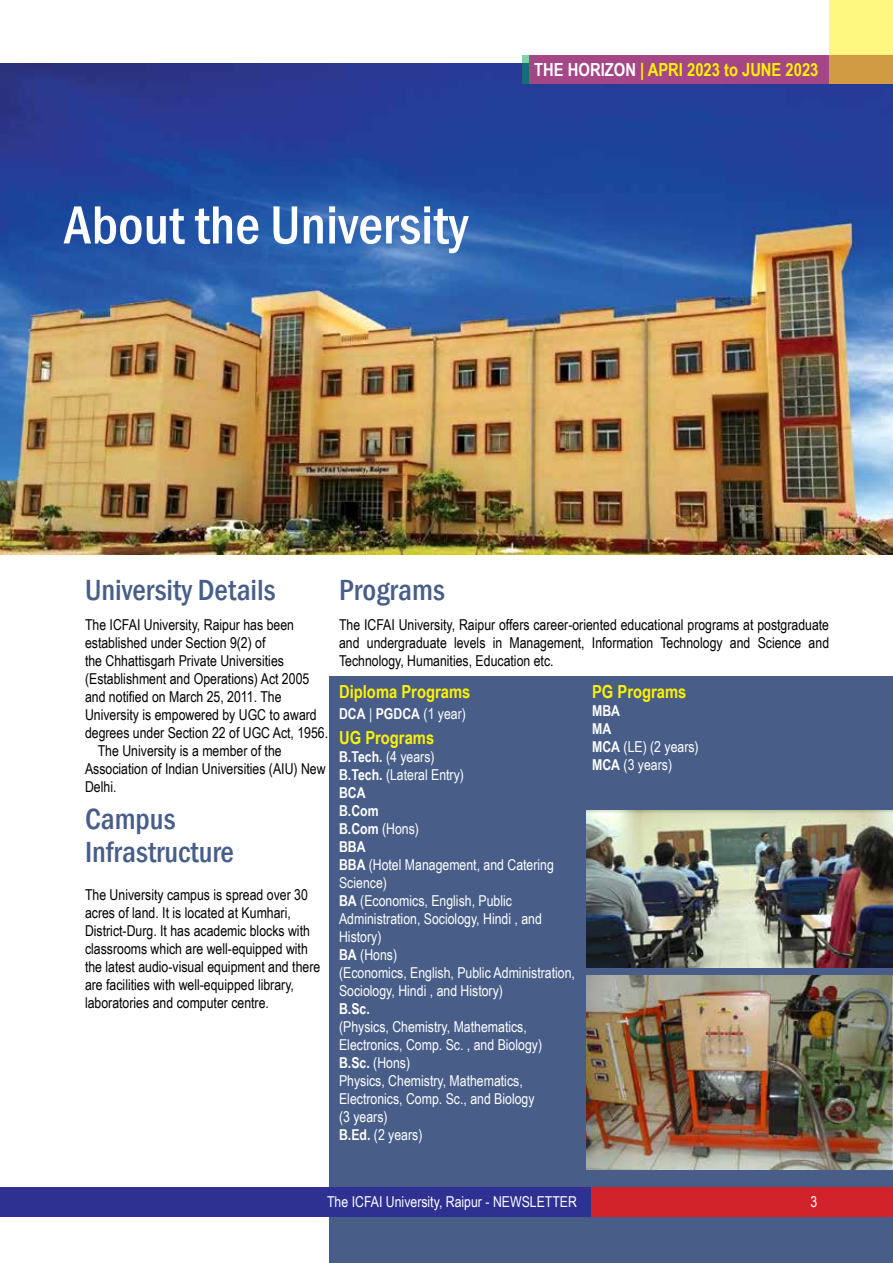
<style>
.page{position:relative;width:893px;height:1263px;background:#fff}
.page>*{position:absolute;margin:0;border:0;box-sizing:border-box;transform-origin:0 0}
.t1{font:500 condensed 55.5px "Franklin Gothic";color:#fff}
.t2{font:500 condensed 30px/33px "Franklin Gothic";color:#485e88}
.t3{font:700 18px "Arial Narrow";color:#fff200}
.t4{font:15px/18px "Arial Narrow";color:#000}
.t5{font:15px/18px "Arial Narrow";color:#fff}
.t6{font:700 15px "Arial Narrow";color:#fff}
.s1{color:#fff}
.s2{font-weight:400}
.s3{font-weight:700}
</style>
<div class="page">
<img style="left:0;top:64px;width:893px;height:491px">
<div style="left:330px;top:676px;width:563px;height:587px;background:#485e88"></div>
<img style="left:586px;top:810px;width:306px;height:157px">
<img style="left:586px;top:976px;width:307px;height:193px">
<div style="left:529px;top:55px;width:364px;height:28px;background:#a54686"></div>
<svg style="left:829px;top:0;width:64px;height:83px;background:#efd86b"></svg>
<svg style="left:522px;top:55px;width:7px;height:28px"></svg>
<div style="left:0;top:1187px;width:591px;height:29px;background:#2e3092"></div>
<div style="left:591px;top:1187px;width:302px;height:29px;background:#d2232a"></div>
<h1 class="t1" style="left:64px;top:189px;width:406px">About the University</h1>
<p class="t3" style="left:534px;top:56px;width:286px"><span class="s1">THE HORIZON</span> | APRI 2023 to JUNE 2023</p>
<h2 class="t2" style="left:85px;top:574px;width:192px">University Details</h2>
<p class="t4" style="left:85px;top:615px;width:210px">The ICFAI University, Raipur has been</p>
<p class="t4" style="left:85px;top:633px;width:182px">established under Section 9(2) of</p>
<p class="t4" style="left:85px;top:651px;width:200px">the Chhattisgarh Private Universities</p>
<p class="t4" style="left:85px;top:669px;width:226px">(Establishment and Operations) Act 2005</p>
<p class="t4" style="left:85px;top:687px;width:198px">and notified on March 25, 2011. The</p>
<p class="t4" style="left:85px;top:705px;width:233px">University is empowered by UGC to award</p>
<p class="t4" style="left:85px;top:723px;width:245px">degrees under Section 22 of UGC Act, 1956.</p>
<p class="t4" style="left:98px;top:741px;width:185px">The University is a member of the</p>
<p class="t4" style="left:85px;top:759px;width:242px">Association of Indian Universities (AIU) New</p>
<p class="t4" style="left:85px;top:777px;width:33px">Delhi.</p>
<h2 class="t2" style="left:85px;top:803px;width:150px">Campus<br>Infrastructure</h2>
<p class="t4" style="left:85px;top:885px;width:237px">The University campus is spread over 30 acres of land. It is located at Kumhari, District-Durg. It has academic blocks with classrooms which are well-equipped with the latest audio-visual equipment and there are facilities with well-equipped library, laboratories and computer centre.</p>
<h2 class="t2" style="left:339px;top:574px;width:107px">Programs</h2>
<p class="t4" style="left:339px;top:615px;width:492px;text-align:justify">The ICFAI University, Raipur offers career-oriented educational programs at postgraduate and undergraduate levels in Management, Information Technology and Science and Technology, Humanities, Education etc.</p>
<p class="t3" style="left:339px;top:678px;width:133px">Diploma Programs</p>
<p class="t6" style="left:339px;top:702px;width:128px">DCA <span class="s2">|</span> PGDCA <span class="s2">(1 year)</span></p>
<p class="t3" style="left:339px;top:724px;width:97px">UG Programs</p>
<p class="t5" style="left:339px;top:747px;width:237px"><span class="s3">B.Tech.</span> (4 years)<br><span class="s3">B.Tech.</span> (Lateral Entry)<br><span class="s3">BCA<br>B.Com<br>B.Com</span> (Hons)<br><span class="s3">BBA<br>BBA</span> (Hotel Management, and Catering<br>Science)<br><span class="s3">BA</span> (Economics, English, Public<br>Administration, Sociology, Hindi , and<br>History)<br><span class="s3">BA</span> (Hons)<br>(Economics, English, Public Administration,<br>Sociology, Hindi , and History)</p>
<p class="t6" style="left:339px;top:997px;width:32px">B.Sc.</p>
<p class="t5" style="left:339px;top:1017px;width:205px">(Physics, Chemistry, Mathematics,<br>Electronics, Comp. Sc. , and Biology)<br><span class="s3">B.Sc.</span> (Hons)<br>Physics, Chemistry, Mathematics,<br>Electronics, Comp. Sc., and Biology (3 years)<br><span class="s3">B.Ed.</span> (2 years)</p>
<p class="t3" style="left:592px;top:678px;width:96px">PG Programs</p>
<p class="t5" style="left:592px;top:701px;width:108px"><span class="s3">MBA<br>MA<br>MCA</span> (LE) (2 years)<br><span class="s3">MCA</span> (3 years)</p>
<p class="t5" style="left:327px;top:1192px;width:251px">The ICFAI University, Raipur - NEWSLETTER</p>
<p class="t5" style="left:810px;top:1192px;width:8px">3</p>
</div>
